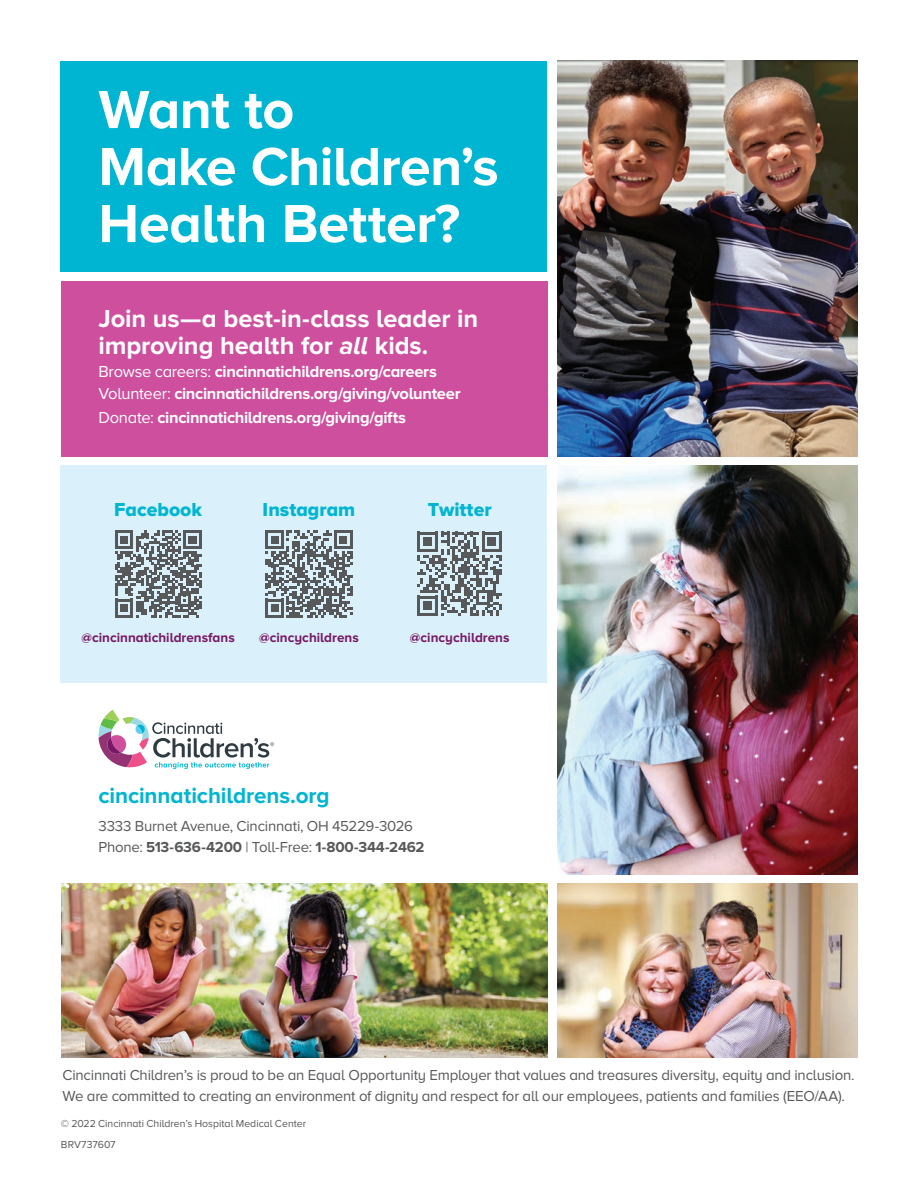
<style>
.page{position:relative;width:918px;height:1188px;background:#fff}
.page>*{position:absolute;margin:0;border:0;box-sizing:border-box;transform-origin:0 0}
.t1{font:700 55.5px/57px "Proxima Nova A";letter-spacing:-.01em;color:#fff}
.t2{font:700 25.5px/27px "Proxima Nova A";letter-spacing:-.005em;color:#fff}
.t3{font:700 22.5px "Proxima Nova A";letter-spacing:-.005em;color:#00b5d1}
.t4{font:19.5px "Proxima Nova A Extrabld";color:#00b5d1}
.t5{font:700 16.5px/23.1px "Proxima Nova A";letter-spacing:-.02em;color:#fff}
.t6{font:15px/21px "Proxima Nova A";letter-spacing:-.015em;color:#57585a}
.t7{font:700 13.5px "Proxima Nova A";color:#771965}
.t8{font:10.5px/21px "Proxima Nova A";color:#57585a}
.s1{font-style:italic}
.s2{font-weight:400}
.s3{font-weight:700}
</style>
<div class="page">
<div style="left:61px;top:465px;width:486px;height:218px;background:#daf1fb"></div>
<div style="left:61px;top:61px;width:486px;height:211px;background:#00b5d1"></div>
<img style="left:557px;top:61px;width:300px;height:395px">
<div style="left:61px;top:281px;width:487px;height:175px;background:#cd4f9d"></div>
<svg style="left:98px;top:710px;width:176px;height:59px"></svg>
<img style="left:557px;top:465px;width:300px;height:410px">
<img style="left:61px;top:884px;width:486px;height:174px">
<svg style="left:115px;top:530px;width:87px;height:87px"></svg>
<svg style="left:266px;top:530px;width:86px;height:87px"></svg>
<svg style="left:417px;top:532px;width:85px;height:84px"></svg>
<img style="left:557px;top:884px;width:300px;height:174px">
<h1 class="t1" style="left:98px;top:80px;width:402px">Want to<br>Make Children’s<br>Health Better?</h1>
<h2 class="t2" style="left:98px;top:305px;width:381px">Join us—a best-in-class leader in improving health for <span class="s1">all</span> kids.</h2>
<p class="t5" style="left:98px;top:360px;width:364px"><span class="s2">Browse careers:</span> cincinnatichildrens.org/careers<br><span class="s2">Volunteer:</span> cincinnatichildrens.org/giving/volunteer<br><span class="s2">Donate:</span> cincinnatichildrens.org/giving/gifts</p>
<h3 class="t4" style="left:114px;top:498px;width:89px">Facebook</h3>
<h3 class="t4" style="left:263px;top:498px;width:94px">Instagram</h3>
<p class="t7" style="left:82px;top:630px;width:155px">@cincinnatichildrensfans</p>
<p class="t7" style="left:259px;top:630px;width:101px">@cincychildrens</p>
<h3 class="t4" style="left:428px;top:498px;width:65px">Twitter</h3>
<p class="t7" style="left:410px;top:630px;width:101px">@cincychildrens</p>
<h3 class="t3" style="left:98px;top:783px;width:233px">cincinnatichildrens.org</h3>
<p class="t6" style="left:98px;top:815px;width:328px">3333 Burnet Avenue, Cincinnati, OH 45229-3026<br>Phone: <span class="s3">513-636-4200</span> | Toll-Free: <span class="s3">1-800-344-2462</span></p>
<p class="t6" style="left:62px;top:1065px;width:794px">Cincinnati Children’s is proud to be an Equal Opportunity Employer that values and treasures diversity, equity and inclusion.<br>We are committed to creating an environment of dignity and respect for all our employees, patients and families (EEO/AA).</p>
<p class="t8" style="left:61px;top:1113px;width:247px">© 2022 Cincinnati Children’s Hospital Medical Center<br>BRV737607</p>
</div>
